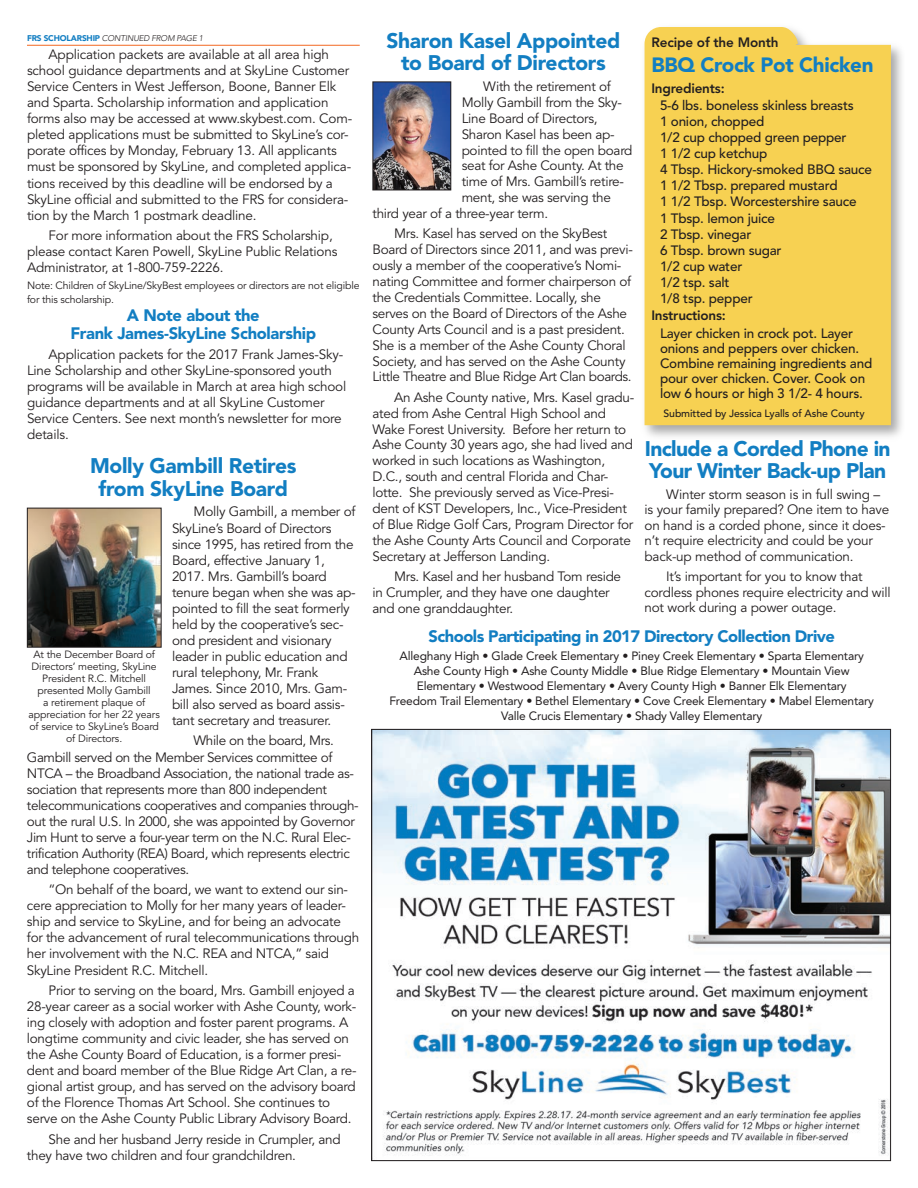
<style>
.page{position:relative;width:918px;height:1188px;background:#fff}
.page>*{position:absolute;margin:0;border:0;box-sizing:border-box;transform-origin:0 0}
.t1{font:900 21px/22.5px "Avenir";letter-spacing:-.015em;color:#127ec2;text-align:center}
.t2{font:900 20.55px "Avenir";letter-spacing:-.015em;color:#127ec2}
.t3{font:900 16.5px/18px "Avenir";letter-spacing:-.03em;color:#127ec2;text-align:center}
.t4{font:13.5px/16px "Avenir";letter-spacing:-.02em;color:#231f20}
.t5{font:500 13.5px/16px "Avenir";letter-spacing:-.015em;color:#231f20}
.t6{font:800 13.5px "Avenir";letter-spacing:-.015em;color:#231f20}
.t7{font:12px/15px "Avenir";letter-spacing:-.015em;color:#231f20;text-align:center}
.t8{font:10.5px/12px "Avenir";letter-spacing:-.01em;color:#231f20}
.t9{font:500 10.5px "Avenir";letter-spacing:-.01em;color:#231f20}
.t10{font:italic 300 8.25px "Avenir";letter-spacing:-.02em;color:#231f20}
.s1{font-weight:900;font-style:normal;color:#127ec2}
</style>
<div class="page">
<hr style="left:27px;top:45px;width:333px;height:1px;background:#f36821">
<img style="left:373px;top:731px;width:516px;height:424px">
<img style="left:29px;top:510px;width:131px;height:136px">
<div style="left:27px;top:508px;width:135px;height:140px;border:1px solid #231f20"></div>
<img style="left:644px;top:40px;width:258px;height:397px">
<div style="left:645px;top:27px;width:246px;height:398px;background:#f7d152"></div>
<img style="left:374px;top:83px;width:75px;height:105px">
<div style="left:372px;top:81px;width:79px;height:109px;border:1px solid #231f20"></div>
<p class="t10" style="left:27px;top:33px;width:178px"><span class="s1">FRS SCHOLARSHIP</span> CONTINUED FROM PAGE 1</p>
<p class="t4" style="left:27px;top:47px;width:327px;text-indent:22px">Application packets are available at all area high school guidance departments and at SkyLine Customer Service Centers in West Jefferson, Boone, Banner Elk and Sparta. Scholarship information and application forms also may be accessed at www.skybest.com. Com&shy;pleted applications must be submitted to SkyLine’s cor&shy;porate offices by Monday, February 13. All applicants must be sponsored by SkyLine, and completed applica&shy;tions received by this deadline will be endorsed by a SkyLine official and submitted to the FRS for considera&shy;tion by the March 1 postmark deadline.</p>
<p class="t4" style="left:27px;top:228px;width:312px;text-indent:22px">For more information about the FRS Scholarship, please contact Karen Powell, SkyLine Public Relations<br>Administrator, at 1-800-759-2226.</p>
<p class="t8" style="left:27px;top:280px;width:334px;line-height:13px">Note: Children of SkyLine/SkyBest employees or directors are not eligible for this scholarship.</p>
<p class="t3" style="left:70px;top:305px;width:247px">A Note about the<br>Frank James-SkyLine Scholarship</p>
<p class="t4" style="left:27px;top:347px;width:321px;text-indent:22px">Application packets for the 2017 Frank James-Sky-Line Scholarship and other SkyLine-sponsored youth programs will be available in March at area high school guidance departments and at all SkyLine Customer Service Centers. See next month’s newsletter for more details.</p>
<h1 class="t1" style="left:90px;top:454px;width:208px">Molly Gambill Retires from SkyLine Board</h1>
<p class="t4" style="left:172px;top:504px;width:185px;text-indent:22px">Molly Gambill, a member of<br>SkyLine’s Board of Directors since 1995, has retired from the<br>Board, effective January 1,<br>2017. Mrs. Gambill’s board tenure began when she was ap&shy;pointed to fill the seat formerly held by the cooperative’s sec&shy;ond president and visionary leader in public education and rural telephony, Mr. Frank<br>James. Since 2010, Mrs. Gam&shy;bill also served as board assis&shy;tant secretary and treasurer.</p>
<p class="t4" style="left:27px;top:733px;width:333px;text-indent:167px">While on the board, Mrs.<br>Gambill served on the Member Services committee of NTCA – the Broadband Association, the national trade as&shy;sociation that represents more than 800 independent telecommunications cooperatives and companies through&shy;out the rural U.S. In 2000, she was appointed by Governor Jim Hunt to serve a four-year term on the N.C. Rural Elec&shy;trification Authority (REA) Board, which represents electric and telephone cooperatives.</p>
<p class="t4" style="left:27px;top:882px;width:334px;text-indent:22px">“On behalf of the board, we want to extend our sin&shy;cere appreciation to Molly for her many years of leader&shy;ship and service to SkyLine, and for being an advocate for the advancement of rural telecommunications through her involvement with the N.C. REA and NTCA,” said SkyLine President R.C. Mitchell.</p>
<p class="t4" style="left:27px;top:982px;width:331px;text-indent:22px">Prior to serving on the board, Mrs. Gambill enjoyed a 28-year career as a social worker with Ashe County, work&shy;ing closely with adoption and foster parent programs. A longtime community and civic leader, she has served on the Ashe County Board of Education, is a former presi&shy;dent and board member of the Blue Ridge Art Clan, a re&shy;gional artist group, and has served on the advisory board of the Florence Thomas Art School. She continues to serve on the Ashe County Public Library Advisory Board.</p>
<p class="t4" style="left:27px;top:1131px;width:315px;text-indent:22px">She and her husband Jerry reside in Crumpler, and they have two children and four grandchildren.</p>
<p class="t8" style="left:29px;top:649px;width:133px;text-align:center">At the December Board of<br>Directors’ meeting, SkyLine<br>President R.C. Mitchell presented Molly Gambill<br>a retirement plaque of appreciation for her 22 years of service to SkyLine’s Board of Directors.</p>
<h1 class="t1" style="left:386px;top:29px;width:236px">Sharon Kasel Appointed to Board of Directors</h1>
<p class="t4" style="left:483px;top:78px;width:129px">With the retirement of</p>
<p class="t4" style="left:462px;top:94px;width:162px">Molly Gambill from the Sky-</p>
<p class="t4" style="left:462px;top:110px;width:138px">Line Board of Directors,</p>
<p class="t4" style="left:462px;top:126px;width:155px">Sharon Kasel has been ap-</p>
<p class="t4" style="left:462px;top:142px;width:172px">pointed to fill the open board</p>
<p class="t4" style="left:462px;top:158px;width:163px">seat for Ashe County. At the</p>
<p class="t4" style="left:462px;top:174px;width:164px">time of Mrs. Gambill’s retire-</p>
<p class="t4" style="left:462px;top:190px;width:151px">ment, she was serving the</p>
<p class="t4" style="left:372px;top:206px;width:177px">third year of a three-year term.</p>
<p class="t4" style="left:372px;top:226px;width:262px;text-indent:22px">Mrs. Kasel has served on the SkyBest Board of Directors since 2011, and was previ&shy;ously a member of the cooperative’s Nomi&shy;nating Committee and former chairperson of the Credentials Committee. Locally, she serves on the Board of Directors of the Ashe County Arts Council and is a past president.<br>She is a member of the Ashe County Choral Society, and has served on the Ashe County Little Theatre and Blue Ridge Art Clan boards.</p>
<p class="t4" style="left:372px;top:389px;width:263px;text-indent:22px">An Ashe County native, Mrs. Kasel gradu&shy;ated from Ashe Central High School and Wake Forest University. Before her return to Ashe County 30 years ago, she had lived and worked in such locations as Washington, D.C., south and central Florida and Char&shy;lotte. She previously served as Vice-Presi&shy;dent of KST Developers, Inc., Vice-President of Blue Ridge Golf Cars, Program Director for the Ashe County Arts Council and Corporate Secretary at Jefferson Landing.</p>
<p class="t4" style="left:372px;top:569px;width:250px;text-indent:22px">Mrs. Kasel and her husband Tom reside in Crumpler, and they have one daughter and one granddaughter.</p>
<p class="t3" style="left:428px;top:626px;width:408px">Schools Participating in 2017 Directory Collection Drive</p>
<p class="t7" style="left:389px;top:648px;width:486px">Alleghany High • Glade Creek Elementary • Piney Creek Elementary • Sparta Elementary Ashe County High • Ashe County Middle • Blue Ridge Elementary • Mountain View Elementary • Westwood Elementary • Avery County High • Banner Elk Elementary<br>Freedom Trail Elementary • Bethel Elementary • Cove Creek Elementary • Mabel Elementary Valle Crucis Elementary • Shady Valley Elementary</p>
<p class="t6" style="left:651px;top:32px;width:129px">Recipe of the Month</p>
<h2 class="t2" style="left:651px;top:47px;width:224px">BBQ Crock Pot Chicken</h2>
<p class="t6" style="left:651px;top:78px;width:75px">Ingredients:</p>
<p class="t5" style="left:660px;top:97px;width:214px">5-6 lbs. boneless skinless breasts<br>1 onion, chopped<br>1/2 cup chopped green pepper<br>1 1/2 cup ketchup<br>4 Tbsp. Hickory-smoked BBQ sauce<br>1 1/2 Tbsp. prepared mustard<br>1 1/2 Tbsp. Worcestershire sauce<br>1 Tbsp. lemon juice<br>2 Tbsp. vinegar<br>6 Tbsp. brown sugar<br>1/2 cup water<br>1/2 tsp. salt<br>1/8 tsp. pepper</p>
<p class="t6" style="left:651px;top:305px;width:76px">Instructions:</p>
<p class="t5" style="left:660px;top:325px;width:214px;line-height:15px">Layer chicken in crock pot. Layer onions and peppers over chicken.<br>Combine remaining ingredients and pour over chicken. Cover. Cook on low 6 hours or high 3 1/2- 4 hours.</p>
<p class="t9" style="left:664px;top:404px;width:203px">Submitted by Jessica Lyalls of Ashe County</p>
<h1 class="t1" style="left:645px;top:437px;width:247px;text-align:left">Include a Corded Phone in<br>Your Winter Back-up Plan</h1>
<p class="t4" style="left:645px;top:486px;width:246px;line-height:15.6px;text-indent:22px">Winter storm season is in full swing – is your family prepared? One item to have on hand is a corded phone, since it does&shy;n’t require electricity and could be your back-up method of communication.</p>
<p class="t4" style="left:645px;top:569px;width:248px;line-height:15.6px;text-indent:22px">It’s important for you to know that cordless phones require electricity and will not work during a power outage.</p>
</div>
